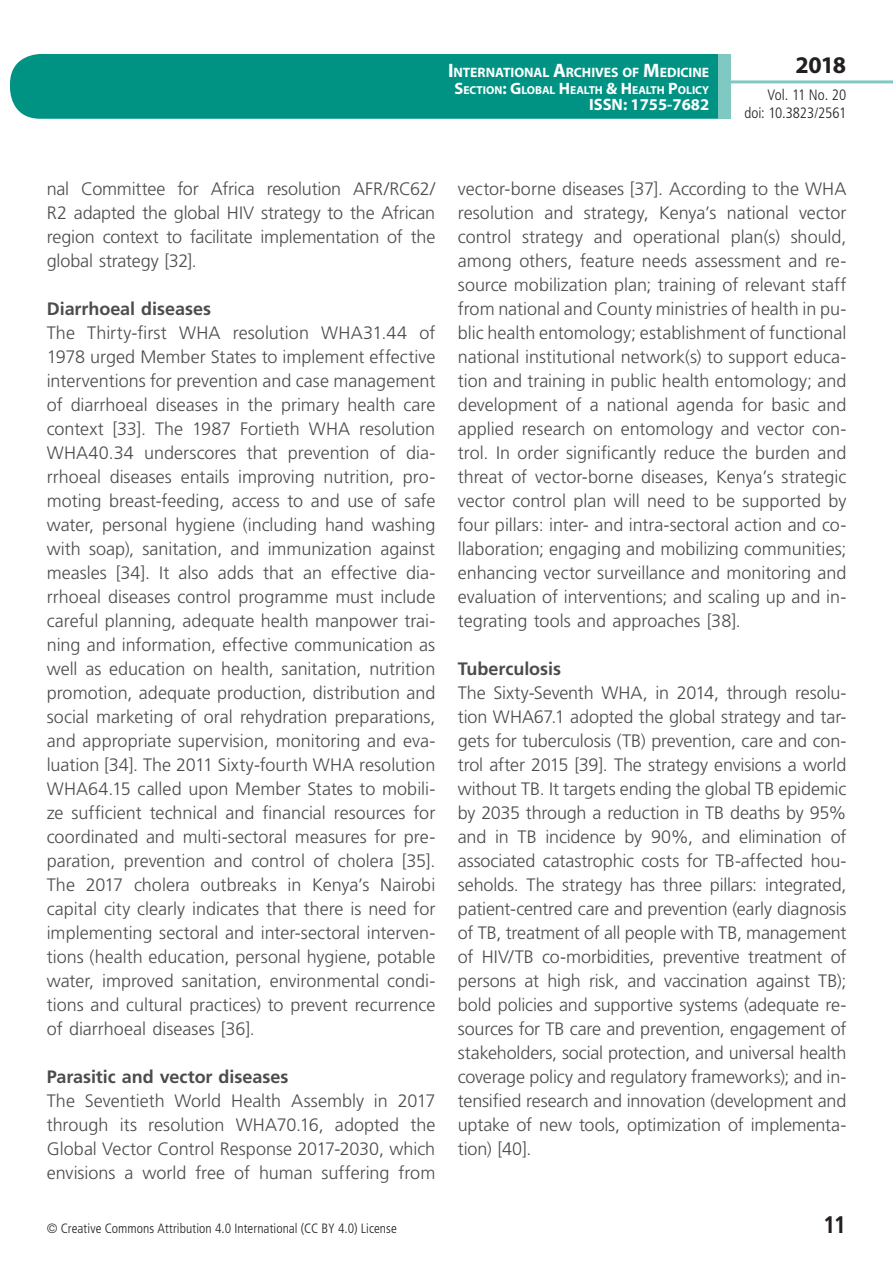
<style>
.page{position:relative;width:893px;height:1263px;background:#fff}
.page>*{position:absolute;margin:0;border:0;box-sizing:border-box;transform-origin:0 0}
.t1{font:700 24px "Myriad Pro";color:#231f20}
.t2{font:700 condensed 24px "Frutiger LT Std";color:#231f20}
.t3{font:300 18px/24px "Frutiger LT Std";letter-spacing:-.005em;color:#4b4c4d;text-align:justify}
.t4{font:700 18px "Frutiger LT Std";letter-spacing:-.005em;color:#4b4c4d}
.t5{font:700 16.5px "Myriad Pro";color:#fff}
.t6{font:300 condensed 15px/18px "Frutiger LT Std";letter-spacing:-.005em;color:#231f20;text-align:right}
.t7{font:700 13.65px "Myriad Pro";letter-spacing:-.005em;color:#fff}
.t8{font:300 condensed 13.5px "Frutiger LT Std";letter-spacing:.005em;color:#231f20}
.t9{font:700 11.55px "Myriad Pro";color:#fff}
.s1{font-size:19.5px}
.s2{font-size:16.5px}
</style>
<div class="page">
<div style="left:10px;top:54px;width:775px;height:65px;background:#009384;border-radius:30px"></div>
<div style="left:732px;top:0;width:161px;height:157px;background:#fff"></div>
<hr style="left:730px;top:80px;width:163px;height:3px;background:#80c9c2">
<div style="left:718px;top:54px;width:13px;height:65px;background:#80c9c2"></div>
<p class="t7" style="left:448px;top:64px;width:263px"><span class="s1">I</span>NTERNATIONAL <span class="s1">A</span>RCHIVES OF <span class="s1">M</span>EDICINE</p>
<p class="t9" style="left:454px;top:82px;width:256px"><span class="s2">S</span>ECTION<span class="s2">: G</span>LOBAL <span class="s2">H</span> EALTH <span class="s2">&amp; H</span> EALTH <span class="s2">P</span>OLICY</p>
<p class="t5" style="left:589px;top:94px;width:122px">ISSN: 1755-7682</p>
<h1 class="t1" style="left:795px;top:49px;width:52px">2018</h1>
<p class="t6" style="left:744px;top:86px;width:103px">Vol. 11 No. 20 doi: 10.3823/2561</p>
<p class="t3" style="left:47px;top:177px;width:390px">nal Committee for Africa resolution AFR/RC62/ R2 adapted the global HIV strategy to the African region context to facilitate implementation of the global strategy [32].</p>
<p class="t4" style="left:47px;top:298px;width:166px">Diarrhoeal diseases</p>
<p class="t3" style="left:47px;top:321px;width:390px">The Thirty-first WHA resolution WHA31.44 of 1978 urged Member States to implement effective interventions for prevention and case management of diarrhoeal diseases in the primary health care context [33]. The 1987 Fortieth WHA resolution WHA40.34 underscores that prevention of dia&shy;rrhoeal diseases entails improving nutrition, pro&shy;moting breast-feeding, access to and use of safe water, personal hygiene (including hand washing with soap), sanitation, and immunization against measles [34]. It also adds that an effective dia&shy;rrhoeal diseases control programme must include careful planning, adequate health manpower trai&shy;ning and information, effective communication as well as education on health, sanitation, nutrition promotion, adequate production, distribution and social marketing of oral rehydration preparations, and appropriate supervision, monitoring and eva&shy;luation [34]. The 2011 Sixty-fourth WHA resolution WHA64.15 called upon Member States to mobili&shy;ze sufficient technical and financial resources for coordinated and multi-sectoral measures for pre&shy;paration, prevention and control of cholera [35].<br>The 2017 cholera outbreaks in Kenya’s Nairobi capital city clearly indicates that there is need for implementing sectoral and inter-sectoral interven&shy;tions (health education, personal hygiene, potable water, improved sanitation, environmental condi&shy;tions and cultural practices) to prevent recurrence of diarrhoeal diseases [36].</p>
<p class="t4" style="left:47px;top:1066px;width:243px">Parasitic and vector diseases</p>
<p class="t3" style="left:47px;top:1089px;width:390px">The Seventieth World Health Assembly in 2017 through its resolution WHA70.16, adopted the Global Vector Control Response 2017-2030, which envisions a world free of human suffering from</p>
<p class="t3" style="left:458px;top:177px;width:390px">vector-borne diseases [37]. According to the WHA resolution and strategy, Kenya’s national vector control strategy and operational plan(s) should, among others, feature needs assessment and re&shy;source mobilization plan; training of relevant staff from national and County ministries of health in pu&shy;blic health entomology; establishment of functional national institutional network(s) to support educa&shy;tion and training in public health entomology; and development of a national agenda for basic and applied research on entomology and vector con&shy;trol. In order significantly reduce the burden and threat of vector-borne diseases, Kenya’s strategic vector control plan will need to be supported by four pillars: inter- and intra-sectoral action and co&shy;llaboration; engaging and mobilizing communities; enhancing vector surveillance and monitoring and evaluation of interventions; and scaling up and in&shy;tegrating tools and approaches [38].</p>
<p class="t4" style="left:458px;top:658px;width:105px">Tuberculosis</p>
<p class="t3" style="left:458px;top:681px;width:390px">The Sixty-Seventh WHA, in 2014, through resolu&shy;tion WHA67.1 adopted the global strategy and tar&shy;gets for tuberculosis (TB) prevention, care and con&shy;trol after 2015 [39]. The strategy envisions a world without TB. It targets ending the global TB epidemic by 2035 through a reduction in TB deaths by 95% and in TB incidence by 90%, and elimination of associated catastrophic costs for TB-affected hou&shy;seholds. The strategy has three pillars: integrated, patient-centred care and prevention (early diagnosis of TB, treatment of all people with TB, management of HIV/TB co-morbidities, preventive treatment of persons at high risk, and vaccination against TB); bold policies and supportive systems (adequate re&shy;sources for TB care and prevention, engagement of stakeholders, social protection, and universal health coverage policy and regulatory frameworks); and in&shy;tensified research and innovation (development and uptake of new tools, optimization of implementa&shy;tion) [40].</p>
<p class="t8" style="left:47px;top:1220px;width:352px">© Creative Commons Attribution 4.0 International (CC BY 4.0) License</p>
<h1 class="t2" style="left:823px;top:1210px;width:25px">11</h1>
</div>
